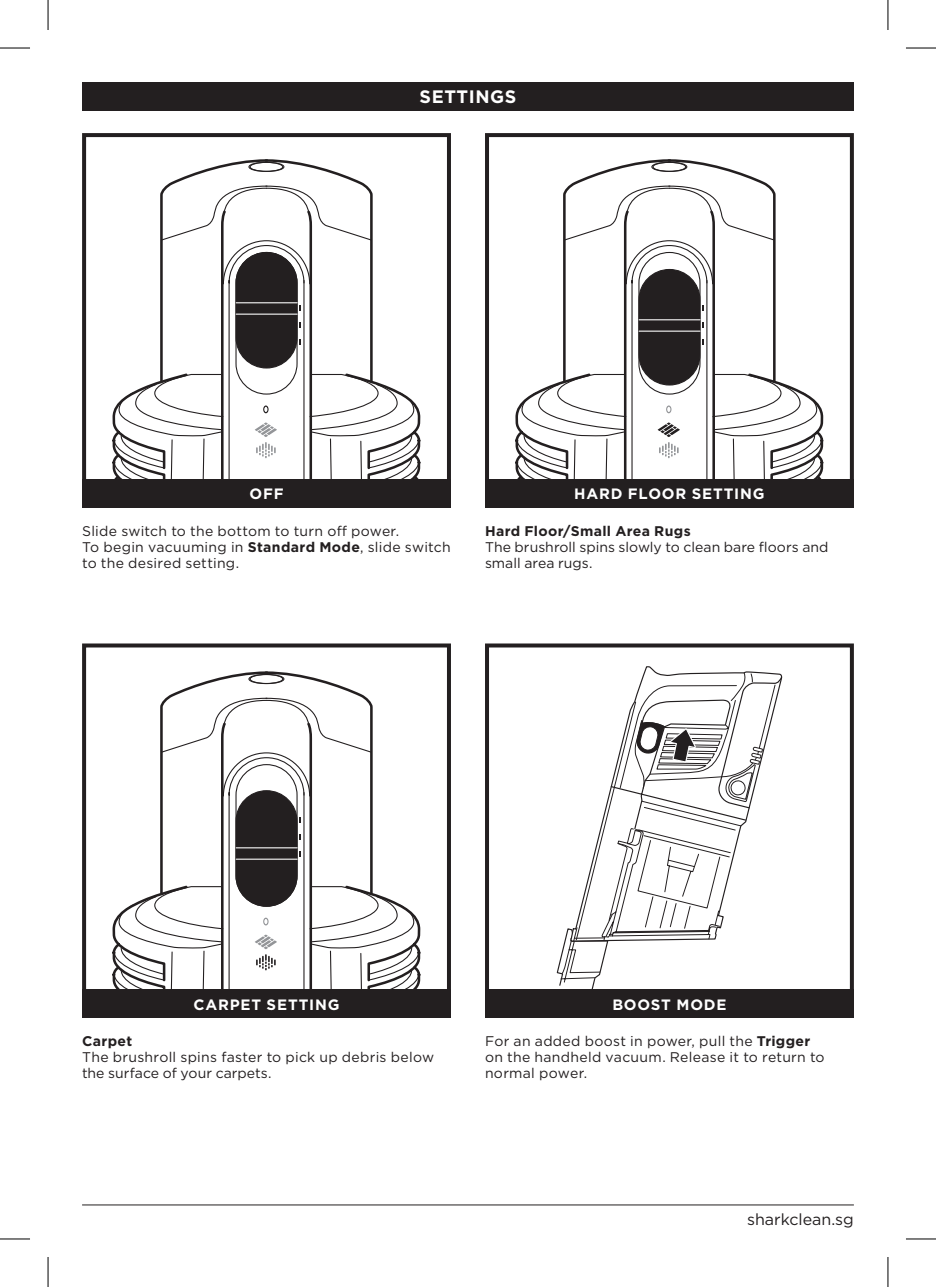
<style>
.page{position:relative;width:936px;height:1287px;background:#fff}
.page>*{position:absolute;margin:0;border:0;box-sizing:border-box;transform-origin:0 0}
.t1{font:700 18px "Gotham";letter-spacing:.03em;color:#fff}
.t2{font:16px "Gotham";color:#231f20}
.t3{font:700 15px "Gotham";letter-spacing:.055em;color:#fff}
.t4{font:14px/16px "Gotham";letter-spacing:.015em;color:#231f20}
.t5{font:700 14px "Gotham";letter-spacing:.025em;color:#231f20}
.s1{font-weight:700}
</style>
<div class="page">
<hr style="left:82px;top:1204px;width:771px;height:1px;background:#231f20">
<div style="left:82px;top:82px;width:771px;height:28px;background:#231f20"></div>
<svg style="left:112px;top:159px;width:309px;height:320px"></svg>
<svg style="left:263px;top:405px;width:5px;height:8px"></svg>
<div style="left:82px;top:133px;width:369px;height:369px;border:4px solid #231f20"></div>
<svg style="left:515px;top:159px;width:309px;height:320px"></svg>
<svg style="left:665px;top:405px;width:6px;height:8px"></svg>
<div style="left:485px;top:133px;width:368px;height:369px;border:4px solid #231f20"></div>
<svg style="left:112px;top:671px;width:309px;height:318px"></svg>
<svg style="left:263px;top:917px;width:5px;height:8px"></svg>
<div style="left:82px;top:643px;width:369px;height:369px;border:4px solid #231f20"></div>
<div style="left:485px;top:643px;width:368px;height:369px;border:4px solid #231f20"></div>
<div style="left:82px;top:479px;width:369px;height:28px;background:#231f20"></div>
<div style="left:485px;top:479px;width:368px;height:28px;background:#231f20"></div>
<div style="left:82px;top:989px;width:369px;height:28px;background:#231f20"></div>
<div style="left:485px;top:989px;width:368px;height:28px;background:#231f20"></div>
<svg style="left:556px;top:672px;width:225px;height:317px"></svg>
<hr style="left:0;top:48px;width:30px;height:1px;background:#000">
<hr style="left:905px;top:48px;width:30px;height:1px;background:#000">
<hr style="left:0;top:1238px;width:30px;height:1px;background:#000">
<hr style="left:905px;top:1238px;width:30px;height:1px;background:#000">
<hr style="left:48px;top:0;width:1px;height:30px;background:#000">
<hr style="left:48px;top:1257px;width:1px;height:30px;background:#000">
<hr style="left:887px;top:0;width:1px;height:30px;background:#000">
<hr style="left:887px;top:1257px;width:1px;height:30px;background:#000">
<p class="t1" style="left:419px;top:85px;width:98px">SETTINGS</p>
<p class="t3" style="left:249px;top:484px;width:36px">OFF</p>
<p class="t3" style="left:574px;top:484px;width:192px">HARD FLOOR SETTING</p>
<p class="t4" style="left:82px;top:522px;width:370px">Slide switch to the bottom to turn off power.<br>To begin vacuuming in <span class="s1">Standard Mode</span>, slide switch to the desired setting.</p>
<p class="t5" style="left:485px;top:521px;width:207px">Hard Floor/Small Area Rugs</p>
<p class="t4" style="left:485px;top:538px;width:345px">The brushroll spins slowly to clean bare floors and small area rugs.</p>
<p class="t3" style="left:193px;top:994px;width:147px">CARPET SETTING</p>
<p class="t3" style="left:612px;top:994px;width:116px">BOOST MODE</p>
<p class="t5" style="left:82px;top:1031px;width:52px">Carpet</p>
<p class="t4" style="left:82px;top:1048px;width:353px">The brushroll spins faster to pick up debris below the surface of your carpets.</p>
<p class="t4" style="left:485px;top:1032px;width:341px">For an added boost in power, pull the <span class="s1">Trigger </span>on the handheld vacuum. Release it to return to normal power.</p>
<p class="t2" style="left:746px;top:1209px;width:108px">sharkclean.sg</p>
</div>
